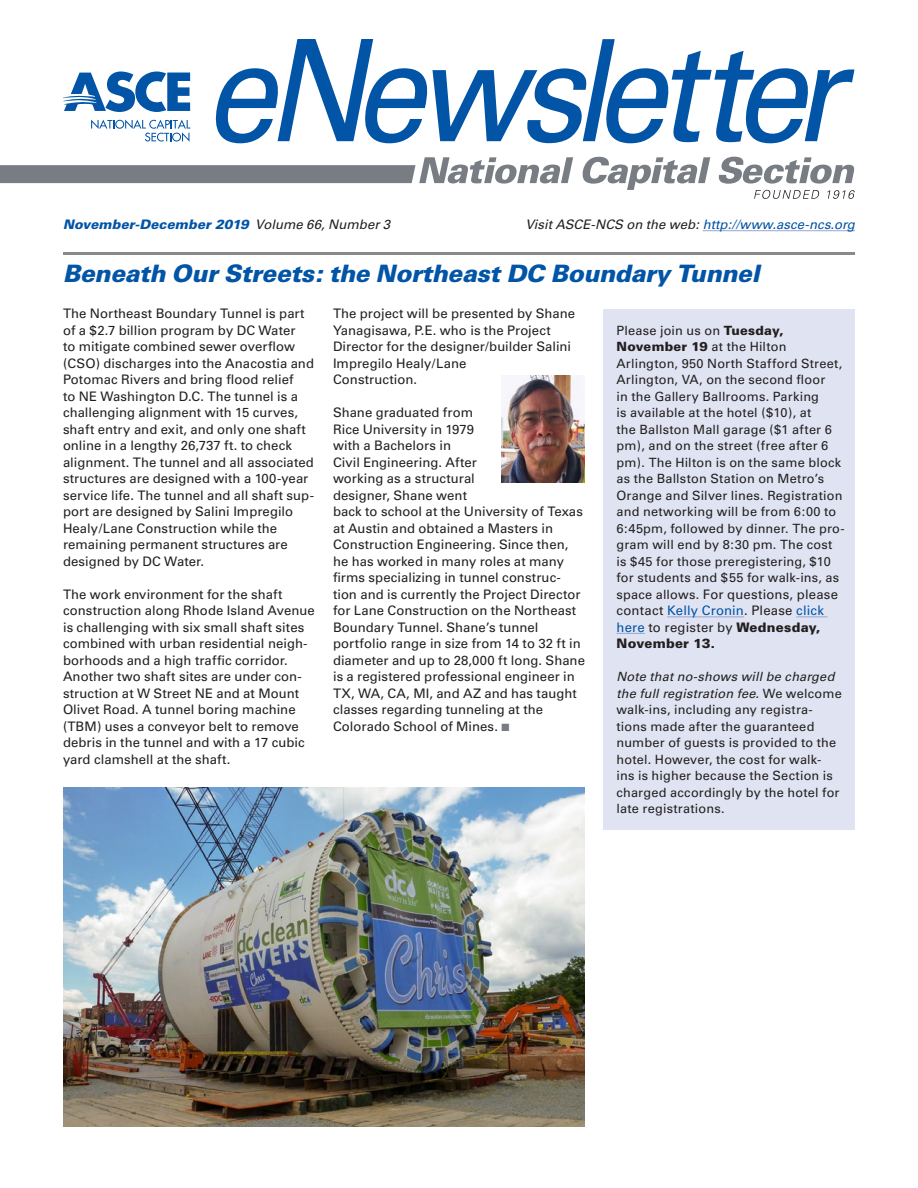
<style>
.page{position:relative;width:918px;height:1188px;background:#fff}
.page>*{position:absolute;margin:0;border:0;box-sizing:border-box;transform-origin:0 0}
.Head_1{font:italic 900 24px "Univers";letter-spacing:-.01em;color:#0154a6}
.Text{font:13.2px/16.5px "Univers";letter-spacing:.005em;color:#231f20}
.t1{font:italic 13.2px "Univers";color:#0154a6}
.t2{font:italic 900 13.2px "Univers";letter-spacing:.01em;color:#0154a6}
.Text-2{font:12.75px/16.5px "Univers";letter-spacing:.015em;color:#231f20}
.s1{font-weight:400;color:#231f20}
.s2{color:#231f20}
.s3{color:#787d83}
.s4{font-weight:900}
.s5{font-size:12.75px}
.s6{color:#0154a6}
.s7{font-style:italic}
</style>
<div class="page">
<hr style="left:63px;top:252px;width:792px;height:3px;background:#87898c">
<hr style="left:703px;top:230px;width:152px;height:1px;background:#98a4d3">
<svg style="left:582px;top:157px;width:128px;height:33px"></svg>
<svg style="left:718px;top:157px;width:137px;height:27px"></svg>
<svg style="left:0;top:157px;width:573px;height:27px"></svg>
<svg style="left:754px;top:190px;width:66px;height:9px"></svg>
<svg style="left:827px;top:190px;width:28px;height:9px"></svg>
<svg style="left:215px;top:39px;width:639px;height:104px"></svg>
<svg style="left:63px;top:72px;width:127px;height:40px"></svg>
<svg style="left:91px;top:120px;width:99px;height:22px"></svg>
<div style="left:603px;top:309px;width:252px;height:521px;background:#e0e4f2"></div>
<hr style="left:667px;top:617px;width:77px;height:1px;background:#98a4d3">
<hr style="left:796px;top:617px;width:32px;height:1px;background:#98a4d3">
<svg style="left:616px;top:633px;width:29px;height:1px"></svg>
<img style="left:501px;top:375px;width:84px;height:108px">
<img style="left:63px;top:788px;width:522px;height:338px">
<p class="t2" style="left:63px;top:216px;width:329px">November-December 2019 <span class="s1">Volume 66, Number 3</span></p>
<p class="t1" style="left:525px;top:216px;width:331px"><span class="s2">Visit ASCE-NCS on the web:</span> http://www.asce-ncs.org</p>
<p class="Head_1" style="left:63px;top:258px;width:698px">Beneath Our Streets: the Northeast DC Boundary Tunnel</p>
<p class="Text" style="left:63px;top:305px;width:253px">The Northeast Boundary Tunnel is part of a $2.7 billion program by DC Water<br>to mitigate combined sewer overflow (CSO) discharges into the Anacostia and Potomac Rivers and bring flood relief<br>to NE Washington D.C. The tunnel is a challenging alignment with 15 curves, shaft entry and exit, and only one shaft online in a lengthy 26,737 ft. to check alignment. The tunnel and all associated structures are designed with a 100-year service life. The tunnel and all shaft sup&shy;port are designed by Salini Impregilo Healy/Lane Construction while the remaining permanent structures are designed by DC Water.</p>
<p class="Text" style="left:63px;top:586px;width:253px">The work environment for the shaft construction along Rhode Island Avenue is challenging with six small shaft sites combined with urban residential neigh&shy;borhoods and a high traffic corridor.<br>Another two shaft sites are under con&shy;struction at W Street NE and at Mount Olivet Road. A tunnel boring machine (TBM) uses a conveyor belt to remove debris in the tunnel and with a 17 cubic yard clamshell at the shaft.</p>
<p class="Text" style="left:333px;top:305px;width:244px">The project will be presented by Shane<br>Yanagisawa, P.E. who is the Project<br>Director for the designer/builder Salini<br>Impregilo Healy/Lane<br>Construction.</p>
<p class="Text" style="left:333px;top:404px;width:254px">Shane graduated from<br>Rice University in 1979<br>with a Bachelors in<br>Civil Engineering. After<br>working as a structural<br>designer, Shane went<br>back to school at the University of Texas at Austin and obtained a Masters in<br>Construction Engineering. Since then, he has worked in many roles at many firms specializing in tunnel construc&shy;tion and is currently the Project Director for Lane Construction on the Northeast<br>Boundary Tunnel. Shane’s tunnel portfolio range in size from 14 to 32 ft in diameter and up to 28,000 ft long. Shane is a registered professional engineer in<br>TX, WA, CA, MI, and AZ and has taught classes regarding tunneling at the<br>Colorado School of Mines. <span class="s3">■</span></p>
<p class="Text-2" style="left:616px;top:322px;width:230px">Please join us on <span class="s4">Tuesday, November 19</span> at the Hilton Arlington, 950 North Stafford Street, Arlington, VA, on the second floor<br>in the Gallery Ballrooms. Parking<br>is available at the hotel ($10), at<br>the Ballston Mall garage ($1 after 6 pm), and on the street (free after 6 pm). The Hilton is on the same block as the Ballston Station on Metro’s Orange and Silver lines. Registration and networking will be from 6:00 to 6:45pm, followed by dinner. The pro&shy;gram will end by 8:30 pm. The cost is $45 for those preregistering, $10 for students and $55 for walk-ins, as</p>
<p class="Text" style="left:616px;top:586px;width:223px"><span class="s5">space allows.</span> For questions, please contact <span class="s6">Kelly Cronin</span>. Please <span class="s6">click here</span> to register by <span class="s4">Wednesday,<br>November 13.</span></p>
<p class="Text-2" style="left:616px;top:668px;width:227px"><span class="s7">Note that no-shows will be charged the full registration fee.</span> We welcome walk-ins, including any registra&shy;tions made after the guaranteed number of guests is provided to the hotel. However, the cost for walk&shy;ins is higher because the Section is charged accordingly by the hotel for late registrations.</p>
</div>
